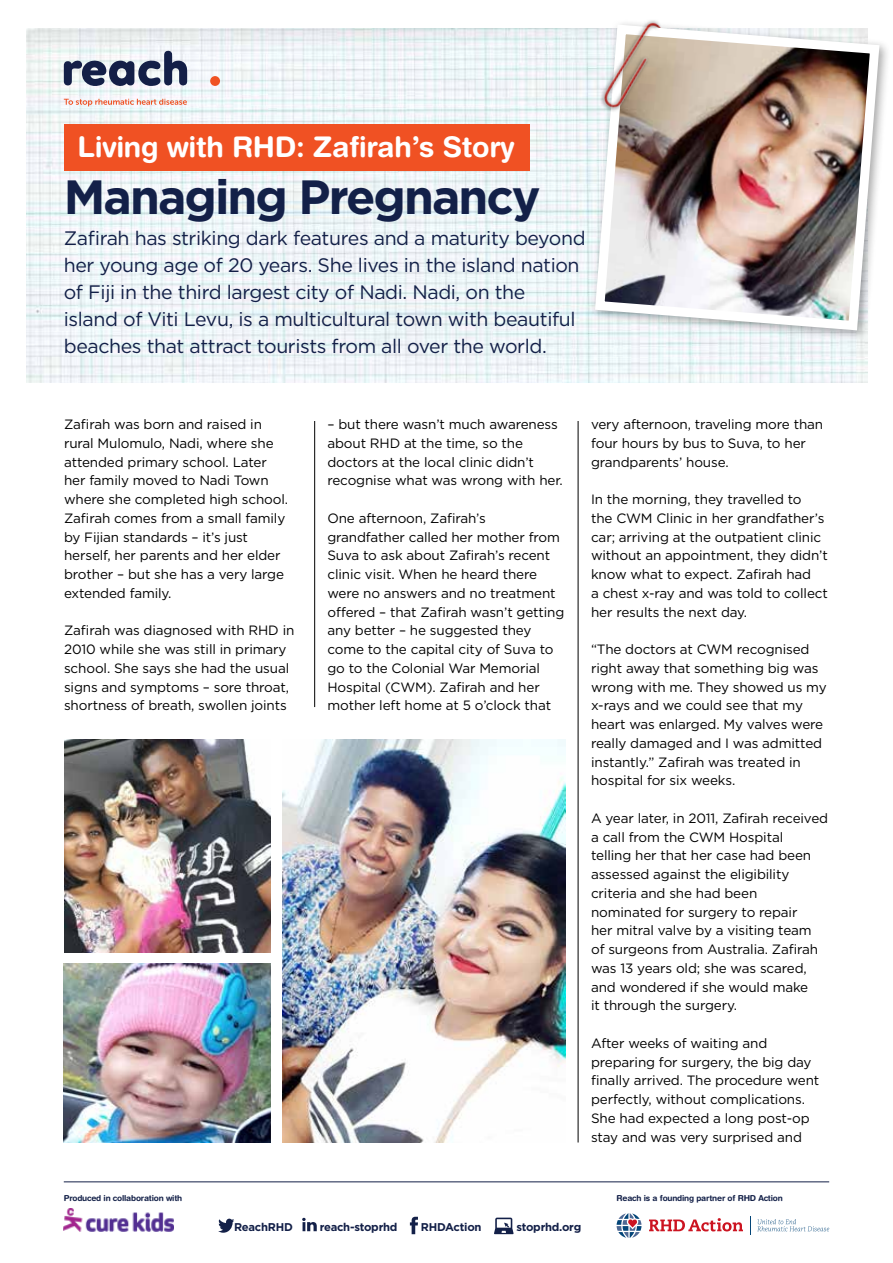
<style>
.page{position:relative;width:893px;height:1263px;background:#fff}
.page>*{position:absolute;margin:0;border:0;box-sizing:border-box;transform-origin:0 0}
.t1{font:700 48px "Gotham";letter-spacing:-.04em;color:#132048}
.t2{font:700 28.5px "Helvetica Rounded";letter-spacing:-.01em;color:#fff}
.t3{font:19.5px/27px "Gotham";letter-spacing:-.02em;color:#132048}
.t4{font:13.5px/18.8px "Gotham";letter-spacing:-.01em;color:#000}
.t5{font:700 11.25px "Gotham";letter-spacing:-.02em;color:#132048}
.t6{font:700 8.25px "Helvetica Rounded";letter-spacing:-.02em;color:#132048}
</style>
<div class="page">
<img style="left:27px;top:28px;width:841px;height:355px">
<img style="left:536px;top:28px;width:53px;height:134px">
<div style="left:64px;top:124px;width:465px;height:47px;background:#f05123"></div>
<div style="left:589px;top:19px;width:302px;height:323px;background:#000;opacity:.35"></div>
<img style="left:590px;top:20px;width:294px;height:315px">
<hr style="left:314px;top:421px;width:1px;height:286px;background:#000">
<hr style="left:578px;top:421px;width:1px;height:721px;background:#000">
<div style="left:599px;top:19px;width:62px;height:93px;background:#000;opacity:.55"></div>
<img style="left:588px;top:19px;width:70px;height:99px">
<svg style="left:64px;top:99px;width:123px;height:7px"></svg>
<svg style="left:64px;top:51px;width:123px;height:35px"></svg>
<div style="left:210px;top:76px;width:10px;height:10px;background:#f05224;border-radius:50%"></div>
<img style="left:283px;top:740px;width:282px;height:402px">
<svg style="left:218px;top:1218px;width:16px;height:15px"></svg>
<svg style="left:302px;top:1218px;width:15px;height:13px"></svg>
<svg style="left:410px;top:1217px;width:8px;height:17px"></svg>
<svg style="left:494px;top:1217px;width:20px;height:17px"></svg>
<img style="left:64px;top:1209px;width:110px;height:22px">
<svg style="left:617px;top:1214px;width:24px;height:24px"></svg>
<svg style="left:649px;top:1218px;width:94px;height:13px"></svg>
<svg style="left:750px;top:1216px;width:1px;height:19px"></svg>
<svg style="left:757px;top:1219px;width:72px;height:12px"></svg>
<hr style="left:64px;top:1181px;width:765px;height:1px;background:#132048">
<img style="left:64px;top:964px;width:206px;height:178px">
<img style="left:64px;top:740px;width:206px;height:212px">
<h2 class="t2" style="left:78px;top:129px;width:439px">Living with RHD: Zafirah’s Story</h2>
<h1 class="t1" style="left:64px;top:165px;width:478px">Managing Pregnancy</h1>
<p class="t3" style="left:64px;top:224px;width:523px">Zafirah has striking dark features and a maturity beyond her young age of 20 years. She lives in the island nation of Fiji in the third largest city of Nadi. Nadi, on the<br>island of Viti Levu, is a multicultural town with beautiful beaches that attract tourists from all over the world.</p>
<p class="t4" style="left:64px;top:415px;width:226px">Zafirah was born and raised in rural Mulomulo, Nadi, where she attended primary school. Later her family moved to Nadi Town where she completed high school.<br>Zafirah comes from a small family by Fijian standards – it’s just herself, her parents and her elder brother – but she has a very large extended family.</p>
<p class="t4" style="left:64px;top:621px;width:232px">Zafirah was diagnosed with RHD in 2010 while she was still in primary school. She says she had the usual signs and symptoms – sore throat, shortness of breath, swollen joints</p>
<p class="t4" style="left:327px;top:415px;width:237px">– but there wasn’t much awareness about RHD at the time, so the doctors at the local clinic didn’t recognise what was wrong with her.</p>
<p class="t4" style="left:327px;top:508px;width:239px">One afternoon, Zafirah’s grandfather called her mother from<br>Suva to ask about Zafirah’s recent clinic visit. When he heard there were no answers and no treatment offered – that Zafirah wasn’t getting any better – he suggested they come to the capital city of Suva to go to the Colonial War Memorial<br>Hospital (CWM). Zafirah and her mother left home at 5 o’clock that</p>
<p class="t4" style="left:591px;top:415px;width:234px">very afternoon, traveling more than four hours by bus to Suva, to her grandparents’ house.</p>
<p class="t4" style="left:591px;top:490px;width:238px">In the morning, they travelled to<br>the CWM Clinic in her grandfather’s car; arriving at the outpatient clinic without an appointment, they didn’t know what to expect. Zafirah had<br>a chest x-ray and was told to collect her results the next day.</p>
<p class="t4" style="left:591px;top:640px;width:237px">“The doctors at CWM recognised right away that something big was wrong with me. They showed us my x-rays and we could see that my heart was enlarged. My valves were really damaged and I was admitted instantly.” Zafirah was treated in hospital for six weeks.</p>
<p class="t4" style="left:591px;top:808px;width:239px">A year later, in 2011, Zafirah received a call from the CWM Hospital<br>telling her that her case had been assessed against the eligibility criteria and she had been nominated for surgery to repair<br>her mitral valve by a visiting team of surgeons from Australia. Zafirah was 13 years old; she was scared, and wondered if she would make<br>it through the surgery.</p>
<p class="t4" style="left:591px;top:1033px;width:230px">After weeks of waiting and preparing for surgery, the big day finally arrived. The procedure went perfectly, without complications.<br>She had expected a long post-op stay and was very surprised and</p>
<p class="t6" style="left:64px;top:1193px;width:120px">Produced in collaboration with</p>
<p class="t6" style="left:617px;top:1193px;width:168px">Reach is a founding partner of RHD Action</p>
<p class="t5" style="left:234px;top:1220px;width:60px">ReachRHD</p>
<p class="t5" style="left:320px;top:1220px;width:79px">reach-stoprhd</p>
<p class="t5" style="left:421px;top:1220px;width:62px">RHDAction</p>
<p class="t5" style="left:516px;top:1220px;width:66px">stoprhd.org</p>
</div>
